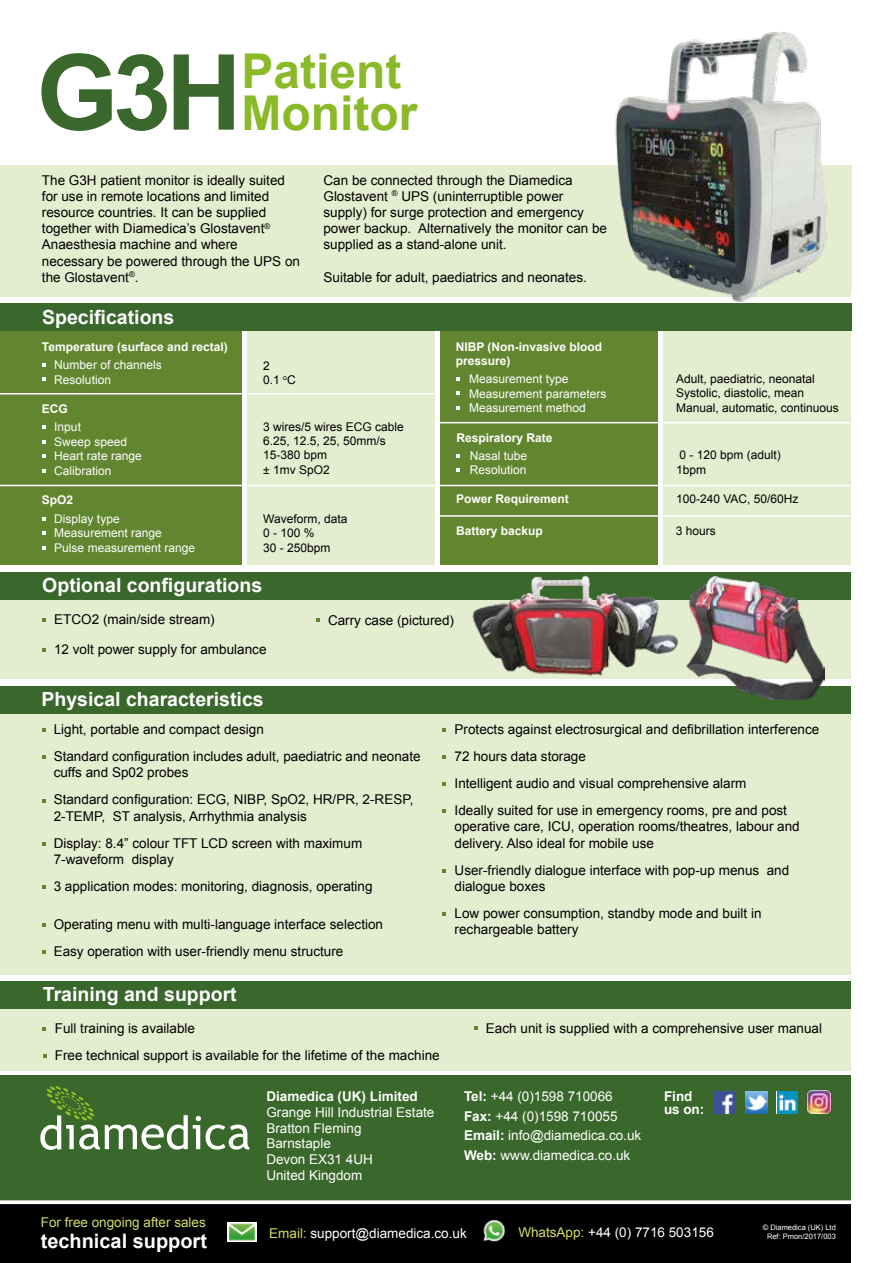
<style>
.page{position:relative;width:893px;height:1263px;background:#fff}
.page>*{position:absolute;margin:0;border:0;box-sizing:border-box;transform-origin:0 0}
.t1{font:700 48px/41.5px "Arial";color:#8aba28}
.t2{font:700 19.95px "Arial";color:#fff}
.t3{font:700 19.5px "Arial";color:#fff}
.t4{font:13.5px/16.2px "Arial";color:#000}
.t5{font:13.5px/15.9px "Arial";color:#fff}
.t6{font:700 13.5px/12.5px "Arial";color:#fff}
.t7{font:13.5px "Arial";color:#d4dd64}
.t8{font:12px/14.4px "Arial";color:#000}
.t9{font:12px/14.4px "Arial";color:#fff}
.t10{font:700 12px/14.4px "Arial";color:#fff}
.t11{font:7.5px/9px "Arial";color:#fff;text-align:center}
.s1{font-size:105px;color:#3a672b}
.s2{font-weight:700}
.s3{color:#d4dd64}
</style>
<div class="page">
<div style="left:0;top:595px;width:852px;height:84px;background:#e4edcf"></div>
<div style="left:0;top:572px;width:851px;height:28px;background:#3a672b"></div>
<div style="left:0;top:1204px;width:852px;height:59px;background:#000"></div>
<img style="left:483px;top:1220px;width:22px;height:22px">
<img style="left:227px;top:1222px;width:30px;height:20px">
<div style="left:0;top:1076px;width:852px;height:125px;background:#3a672b"></div>
<div style="left:713px;top:1091px;width:23px;height:22px;background:#3d4f97"></div>
<img style="left:722px;top:1094px;width:11px;height:19px">
<svg style="left:745px;top:1091px;width:23px;height:23px"></svg>
<img style="left:745px;top:1092px;width:22px;height:21px">
<div style="left:776px;top:1091px;width:22px;height:22px;background:#fff"></div>
<img style="left:777px;top:1091px;width:21px;height:22px">
<img style="left:807px;top:1091px;width:23px;height:22px">
<svg style="left:40px;top:1086px;width:209px;height:64px"></svg>
<svg style="left:0;top:1200px;width:851px;height:1px"></svg>
<div style="left:0;top:165px;width:852px;height:131px;background:#e4edcf"></div>
<div style="left:0;top:1003px;width:852px;height:67px;background:#e4edcf"></div>
<div style="left:221px;top:328px;width:631px;height:237px;background:#e4edcf"></div>
<div style="left:437px;top:330px;width:222px;height:235px;background:#61862f"></div>
<div style="left:0;top:329px;width:245px;height:236px;background:#61862f"></div>
<hr style="left:658px;top:328px;width:4px;height:239px;background:#fff">
<svg style="left:42px;top:363px;width:4px;height:4px"></svg>
<svg style="left:42px;top:377px;width:4px;height:4px"></svg>
<div style="left:0;top:981px;width:852px;height:28px;background:#3a672b"></div>
<svg style="left:42px;top:1027px;width:4px;height:4px"></svg>
<svg style="left:43px;top:1054px;width:4px;height:3px"></svg>
<svg style="left:474px;top:1026px;width:4px;height:4px"></svg>
<hr style="left:0;top:393px;width:437px;height:1px;background:#fff">
<hr style="left:0;top:485px;width:438px;height:1px;background:#fff">
<svg style="left:42px;top:425px;width:4px;height:4px"></svg>
<svg style="left:42px;top:440px;width:4px;height:4px"></svg>
<svg style="left:42px;top:454px;width:4px;height:4px"></svg>
<svg style="left:42px;top:469px;width:4px;height:4px"></svg>
<svg style="left:42px;top:517px;width:4px;height:4px"></svg>
<svg style="left:42px;top:531px;width:4px;height:4px"></svg>
<svg style="left:42px;top:546px;width:4px;height:4px"></svg>
<hr style="left:243px;top:331px;width:4px;height:236px;background:#fff">
<hr style="left:435px;top:331px;width:4px;height:234px;background:#fff">
<svg style="left:457px;top:454px;width:3px;height:4px"></svg>
<svg style="left:457px;top:468px;width:3px;height:4px"></svg>
<hr style="left:437px;top:485px;width:431px;height:1px;background:#fff">
<svg style="left:456px;top:377px;width:4px;height:4px"></svg>
<svg style="left:456px;top:391px;width:4px;height:4px"></svg>
<svg style="left:456px;top:406px;width:4px;height:3px"></svg>
<hr style="left:439px;top:422px;width:450px;height:1px;background:#fff">
<img style="left:605px;top:32px;width:231px;height:272px">
<svg style="left:42px;top:618px;width:4px;height:4px"></svg>
<svg style="left:42px;top:648px;width:4px;height:4px"></svg>
<svg style="left:316px;top:618px;width:3px;height:4px"></svg>
<img style="left:472px;top:575px;width:206px;height:101px">
<div style="left:0;top:704px;width:852px;height:270px;background:#e4edcf"></div>
<div style="left:0;top:686px;width:852px;height:27px;background:#3a672b"></div>
<svg style="left:42px;top:728px;width:4px;height:4px"></svg>
<svg style="left:42px;top:755px;width:4px;height:4px"></svg>
<svg style="left:42px;top:799px;width:4px;height:3px"></svg>
<svg style="left:42px;top:950px;width:4px;height:4px"></svg>
<svg style="left:42px;top:842px;width:4px;height:4px"></svg>
<svg style="left:442px;top:782px;width:4px;height:4px"></svg>
<svg style="left:442px;top:809px;width:4px;height:4px"></svg>
<svg style="left:442px;top:869px;width:4px;height:4px"></svg>
<svg style="left:442px;top:912px;width:4px;height:4px"></svg>
<svg style="left:442px;top:728px;width:4px;height:4px"></svg>
<svg style="left:42px;top:885px;width:4px;height:4px"></svg>
<svg style="left:442px;top:755px;width:4px;height:4px"></svg>
<img style="left:686px;top:577px;width:139px;height:123px">
<div style="left:851px;top:291px;width:11px;height:972px;background:#fff"></div>
<div style="left:0;top:304px;width:852px;height:27px;background:#3a672b"></div>
<hr style="left:439px;top:515px;width:432px;height:2px;background:#fff">
<h1 class="t1" style="left:242px;top:52px;width:177px;text-indent:-205px"><span class="s1">G3H</span>Patient<br>Monitor</h1>
<p class="t4" style="left:42px;top:172px;width:260px">The G3H patient monitor is ideally suited for use in remote locations and limited resource countries. It can be supplied together with Diamedica’s Glostavent<sup>® </sup>Anaesthesia machine and where necessary be powered through the UPS on the Glostavent<sup>®</sup>.</p>
<p class="t4" style="left:323px;top:172px;width:285px">Can be connected through the Diamedica Glostavent <sup>®</sup> UPS (uninterruptible power supply) for surge protection and emergency power backup. Alternatively the monitor can be supplied as a stand-alone unit.</p>
<p class="t4" style="left:323px;top:269px;width:265px">Suitable for adult, paediatrics and neonates.</p>
<h3 class="t3" style="left:42px;top:304px;width:134px">Specifications</h3>
<p class="t10" style="left:42px;top:340px;width:187px">Temperature (surface and rectal)</p>
<p class="t9" style="left:54px;top:358px;width:109px">Number of channels<br>Resolution</p>
<p class="t10" style="left:42px;top:402px;width:28px">ECG</p>
<p class="t9" style="left:54px;top:420px;width:89px">Input<br>Sweep speed<br>Heart rate range<br>Calibration</p>
<p class="t10" style="left:42px;top:493px;width:33px">SpO2</p>
<p class="t9" style="left:54px;top:511px;width:142px">Display type<br>Measurement range<br>Pulse measurement range</p>
<p class="t8" style="left:263px;top:358px;width:34px">2<br>0.1 <sup>o</sup>C</p>
<p class="t8" style="left:263px;top:419px;width:142px">3 wires/5 wires ECG cable<br>6.25, 12.5, 25, 50mm/s<br>15-380 bpm<br>± 1mv SpO2</p>
<p class="t8" style="left:263px;top:511px;width:86px">Waveform, data<br>0 - 100 %<br>30 - 250bpm</p>
<h3 class="t3" style="left:42px;top:573px;width:221px">Optional configurations</h3>
<p class="t10" style="left:456px;top:340px;width:148px">NIBP (Non-invasive blood pressure)</p>
<p class="t9" style="left:469px;top:372px;width:139px">Measurement type<br>Measurement parameters<br>Measurement method</p>
<p class="t8" style="left:676px;top:372px;width:164px">Adult, paediatric, neonatal<br>Systolic, diastolic, mean<br>Manual, automatic, continuous</p>
<p class="t8" style="left:676px;top:448px;width:106px">0 - 120 bpm (adult)<br>1bpm</p>
<p class="t8" style="left:676px;top:492px;width:124px">100-240 VAC, 50/60Hz</p>
<p class="t10" style="left:456px;top:431px;width:98px">Respiratory Rate</p>
<p class="t9" style="left:470px;top:448px;width:59px">Nasal tube<br>Resolution</p>
<p class="t10" style="left:456px;top:492px;width:114px">Power Requirement</p>
<p class="t10" style="left:456px;top:524px;width:88px">Battery backup</p>
<p class="t8" style="left:676px;top:524px;width:42px">3 hours</p>
<p class="t4" style="left:54px;top:611px;width:162px">ETCO2 (main/side stream)</p>
<p class="t4" style="left:54px;top:642px;width:214px">12 volt power supply for ambulance</p>
<p class="t4" style="left:328px;top:612px;width:128px">Carry case (pictured)</p>
<h3 class="t3" style="left:42px;top:686px;width:224px">Physical characteristics</h3>
<p class="t4" style="left:54px;top:716px;width:368px;line-height:27px">Light, portable and compact design<br>Standard configuration includes adult, paediatric and neonate</p>
<p class="t4" style="left:54px;top:759px;width:361px;line-height:27px">cuffs and Sp02 probes<br>Standard configuration: ECG, NIBP, SpO2, HR/PR, 2-RESP,</p>
<p class="t4" style="left:54px;top:802px;width:310px;line-height:27px">2-TEMP, ST analysis, Arrhythmia analysis<br>Display: 8.4” colour TFT LCD screen with maximum</p>
<p class="t4" style="left:54px;top:846px;width:320px;line-height:27px">7-waveform display<br>3 application modes: monitoring, diagnosis, operating</p>
<p class="t4" style="left:54px;top:910px;width:331px;line-height:27px">Operating menu with multi-language interface selection<br>Easy operation with user-friendly menu structure</p>
<p class="t4" style="left:455px;top:716px;width:366px;line-height:27px">Protects against electrosurgical and defibrillation interference 72 hours data storage<br>Intelligent audio and visual comprehensive alarm<br>Ideally suited for use in emergency rooms, pre and post</p>
<p class="t4" style="left:455px;top:819px;width:347px">operative care, ICU, operation rooms/theatres, labour and delivery. Also ideal for mobile use</p>
<p class="t4" style="left:455px;top:862px;width:336px">User-friendly dialogue interface with pop-up menus and dialogue boxes</p>
<p class="t4" style="left:455px;top:905px;width:308px">Low power consumption, standby mode and built in rechargeable battery</p>
<h3 class="t3" style="left:43px;top:982px;width:195px">Training and support</h3>
<p class="t4" style="left:55px;top:1015px;width:386px;line-height:27px">Full training is available<br>Free technical support is available for the lifetime of the machine</p>
<p class="t4" style="left:486px;top:1020px;width:338px">Each unit is supplied with a comprehensive user manual</p>
<p class="t6" style="left:266px;top:1090px;width:153px">Diamedica (UK) Limited</p>
<p class="t5" style="left:266px;top:1104px;width:170px">Grange Hill Industrial Estate<br>Bratton Fleming<br>Barnstaple<br>Devon EX31 4UH<br>United Kingdom</p>
<p class="t5" style="left:464px;top:1086px;width:179px;line-height:19.8px"><span class="s2">Tel:</span> +44 (0)1598 710066<br><span class="s2">Fax:</span> +44 (0)1598 710055<br><span class="s2">Email:</span> info@diamedica.co.uk<br><span class="s2">Web:</span> www.diamedica.co.uk</p>
<p class="t6" style="left:664px;top:1091px;width:42px">Find us on:</p>
<p class="t7" style="left:41px;top:1213px;width:167px">For free ongoing after sales</p>
<h2 class="t2" style="left:41px;top:1227px;width:168px">technical support</h2>
<p class="t5" style="left:269px;top:1225px;width:199px"><span class="s3">Email:</span> support@diamedica.co.uk</p>
<p class="t5" style="left:518px;top:1224px;width:197px"><span class="s3">WhatsApp:</span> +44 (0) 7716 503156</p>
<p class="t11" style="left:763px;top:1223px;width:75px">© Diamedica (UK) Ltd<br>Ref: Pmon/2017/003</p>
</div>
